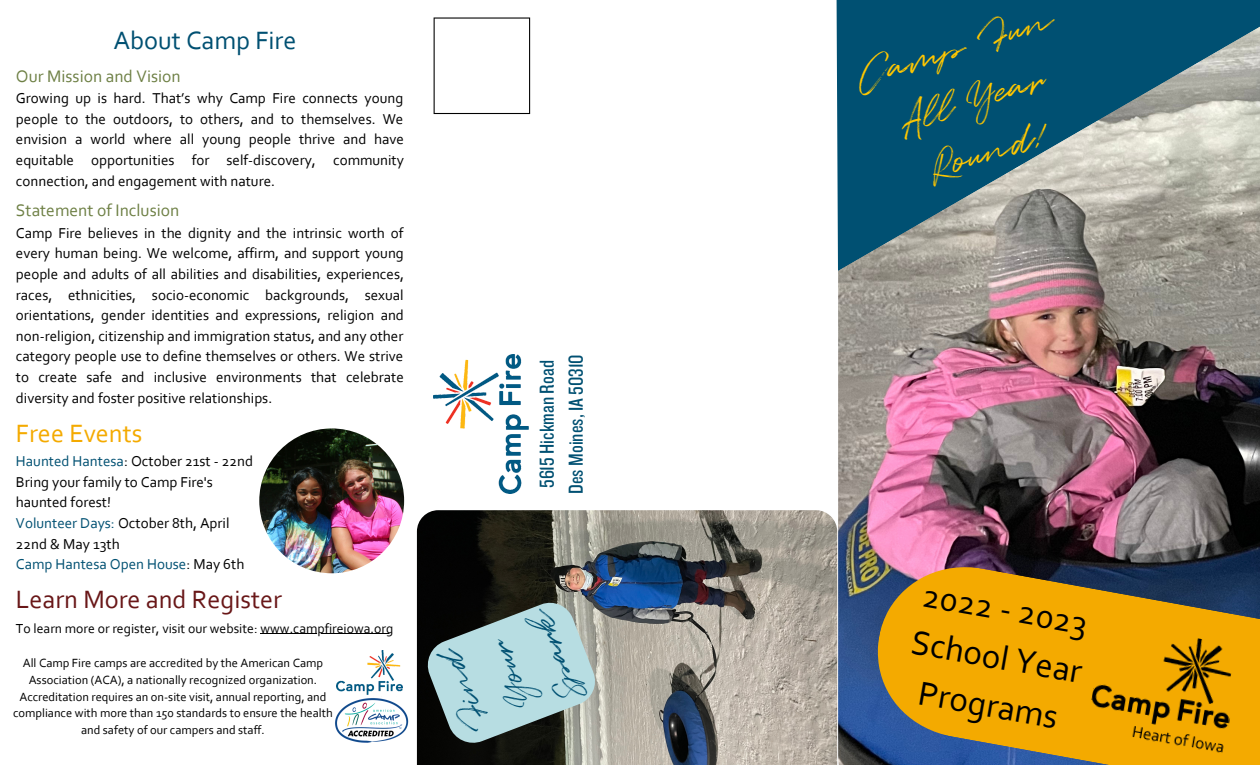
<style>
.page{position:relative;width:1260px;height:765px;background:#fff}
.page>*{position:absolute;margin:0;border:0;box-sizing:border-box;transform-origin:0 0}
.t1{font:39.38px/54.4px "Quentin";color:#ffc700;text-align:center}
.t2{font:35px/48.8px "Corbel";color:#000;text-align:center}
.t3{font:35px/48.8px "Quentin";color:#005072;text-align:center}
.t4{font:26.25px "Corbel";color:#691718}
.t5{font:26.25px "Corbel";color:#005072}
.t6{font:26.25px "Corbel";color:#f4aa00}
.t7{font:21px/29px "Knockout HTF29 Junior Liteweight";color:#005072}
.t8{font:17.5px "Corbel";color:#6e8045}
.t9{font:15px/20.6px "Corbel";color:#000;text-align:justify}
.t10{font:13.75px "Corbel";color:#000}
.t11{font:12.5px/16.9px "Corbel";color:#000;text-align:center}
.s1{color:#005072}
</style>
<div class="page">
<svg style="left:434px;top:17px;width:96px;height:97px"></svg>
<img style="left:434px;top:354px;width:95px;height:140px">
<img style="left:417px;top:510px;width:420px;height:255px">
<img style="left:838px;top:271px;width:422px;height:494px">
<svg style="left:836px;top:0;width:424px;height:271px;fill:#005072"></svg>
<svg style="left:864px;top:553px;width:396px;height:212px;fill:#f4aa00"></svg>
<img style="left:337px;top:650px;width:65px;height:45px">
<img style="left:335px;top:698px;width:74px;height:45px">
<img style="left:259px;top:428px;width:145px;height:145px;border-radius:50%">
<img style="left:1086px;top:622px;width:157px;height:133px">
<svg style="left:420px;top:596px;width:182px;height:154px"></svg>
<hr style="left:260px;top:634px;width:133px;height:1px;background:#000">
<h3 class="t5" style="left:114px;top:24px;width:184px">About Camp Fire</h3>
<p class="t8" style="left:16px;top:65px;width:166px">Our Mission and Vision</p>
<p class="t9" style="left:16px;top:88px;width:390px">Growing up is hard. That’s why Camp Fire connects young people to the outdoors, to others, and to themselves. We envision a world where all young people thrive and have equitable opportunities for self-discovery, community connection, and engagement with nature.</p>
<p class="t8" style="left:16px;top:200px;width:165px">Statement of Inclusion</p>
<p class="t9" style="left:16px;top:222px;width:390px">Camp Fire believes in the dignity and the intrinsic worth of every human being. We welcome, affirm, and support young people and adults of all abilities and disabilities, experiences, races, ethnicities, socio-economic backgrounds, sexual orientations, gender identities and expressions, religion and non-religion, citizenship and immigration status, and any other category people use to define themselves or others. We strive to create safe and inclusive environments that celebrate diversity and foster positive relationships.</p>
<h3 class="t6" style="left:16px;top:417px;width:128px">Free Events</h3>
<p class="t9" style="left:16px;top:451px;width:239px;text-align:left"><span class="s1">Haunted Hantesa</span>: October 21st - 22nd<br>Bring your family to Camp Fire's haunted forest!<br><span class="s1">Volunteer Days:</span> October 8th, April<br>22nd &amp; May 13th<br><span class="s1">Camp Hantesa Open House</span>: May 6th</p>
<h3 class="t4" style="left:16px;top:583px;width:268px">Learn More and Register</h3>
<p class="t10" style="left:16px;top:619px;width:379px">To learn more or register, visit our website: www.campfireiowa.org</p>
<p class="t11" style="left:13px;top:654px;width:321px">All Camp Fire camps are accredited by the American Camp Association (ACA), a nationally recognized organization.<br>Accreditation requires an on-site visit, annual reporting, and compliance with more than 150 standards to ensure the health and safety of our campers and staff.</p>
<h3 class="t7" style="left:533px;top:494px;width:141px;rotate:-90deg">5615 Hickman Road<br>Des Moines, IA 50310</h3>
<h2 class="t3" style="left:460px;top:744px;width:97px;rotate:-111deg">Fni d<br>Your<br>Spark</h2>
<h1 class="t1" style="left:849px;top:54px;width:206px;rotate:-17deg">Camp Fun<br>Al Year<br>Round!</h1>
<h2 class="t2" style="left:924px;top:569px;width:174px;rotate:10deg">2022 - 2023<br>School Year<br>Programs</h2>
</div>
